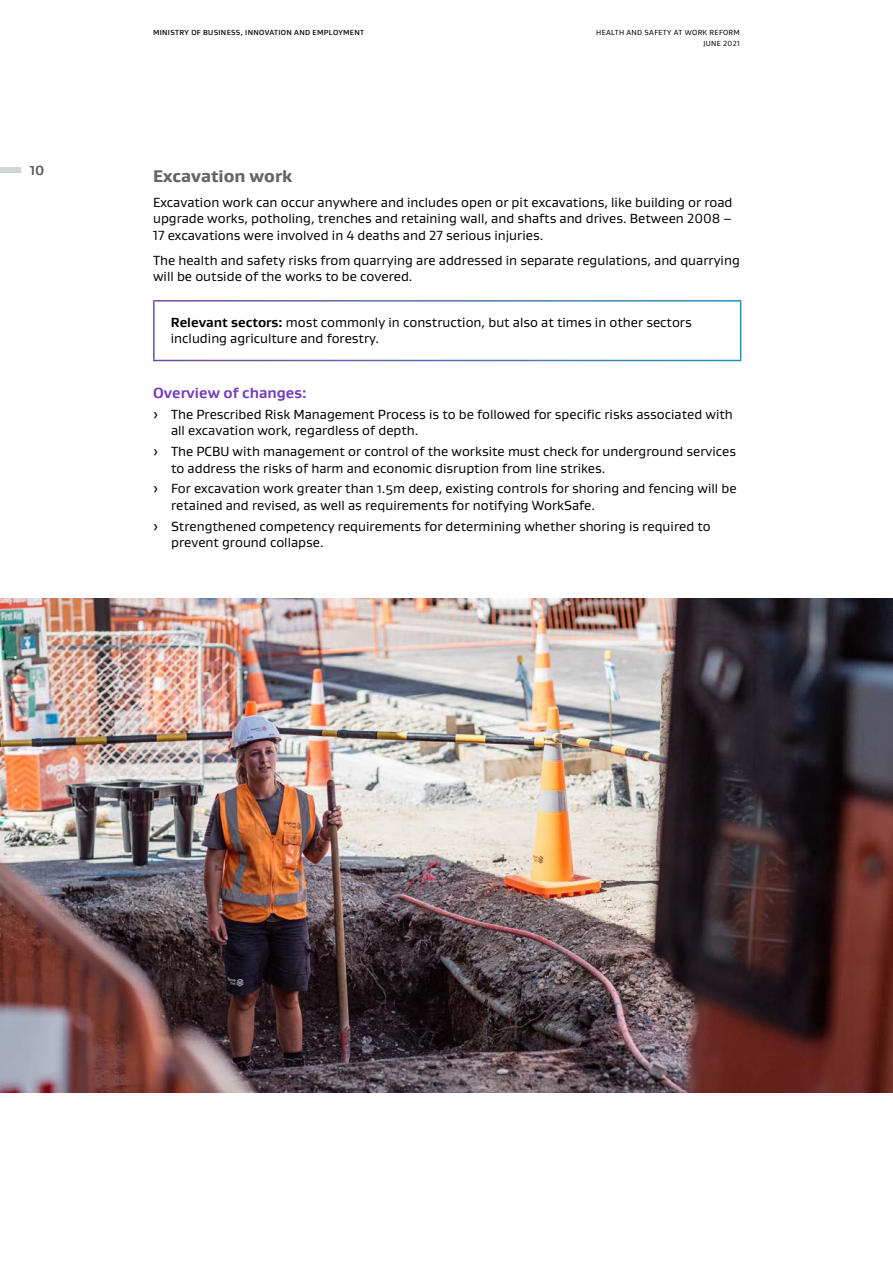
<style>
.page{position:relative;width:893px;height:1263px;background:#fff}
.page>*{position:absolute;margin:0;border:0;box-sizing:border-box;transform-origin:0 0}
.t1{font:800 17.25px "Gustan";color:#636466}
.t2{font:700 15px "Gustan";color:#753bbd}
.t3{font:13.5px/16.5px "Gustan";color:#000}
.t4{font:700 13.5px "Gustan";color:#58595b}
.t5{font:500 7.5px "Gustan";letter-spacing:.04em;color:#000}
.t6{font:7.5px "Gustan";letter-spacing:.04em;color:#000}
.s1{font-weight:700}
</style>
<div class="page">
<div style="left:0;top:167px;width:21px;height:6px;background:#d1d3d4"></div>
<img style="left:0;top:599px;width:893px;height:494px">
<p class="t5" style="left:153px;top:27px;width:212px">MINISTRY OF BUSINESS, INNOVATION AND EMPLOYMENT</p>
<p class="t6" style="left:596px;top:27px;width:145px">HEALTH AND SAFETY AT WORK REFORM</p>
<p class="t6" style="left:703px;top:39px;width:38px">JUNE 2021</p>
<p class="t4" style="left:30px;top:161px;width:16px">10</p>
<h3 class="t1" style="left:153px;top:165px;width:141px">Excavation work</h3>
<p class="t3" style="left:153px;top:194px;width:581px;text-align:justify">Excavation work can occur anywhere and includes open or pit excavations, like building or road upgrade works, potholing, trenches and retaining wall, and shafts and drives. Between 2008 – 17 excavations were involved in 4 deaths and 27 serious injuries.</p>
<p class="t3" style="left:153px;top:252px;width:588px">The health and safety risks from quarrying are addressed in separate regulations, and quarrying will be outside of the works to be covered.</p>
<p class="t3" style="left:171px;top:314px;width:522px"><span class="s1">Relevant sectors:</span> most commonly in construction, but also at times in other sectors including agriculture and forestry.</p>
<h4 class="t2" style="left:153px;top:383px;width:155px">Overview of changes:</h4>
<p class="t3" style="left:171px;top:406px;width:563px;text-indent:-18px">› The Prescribed Risk Management Process is to be followed for specific risks associated with all excavation work, regardless of depth.</p>
<p class="t3" style="left:171px;top:443px;width:567px;text-indent:-18px">› The PCBU with management or control of the worksite must check for underground services to address the risks of harm and economic disruption from line strikes.</p>
<p class="t3" style="left:171px;top:480px;width:567px;text-indent:-18px">› For excavation work greater than 1.5m deep, existing controls for shoring and fencing will be retained and revised, as well as requirements for notifying WorkSafe.</p>
<p class="t3" style="left:171px;top:517px;width:541px;text-indent:-18px">› Strengthened competency requirements for determining whether shoring is required to prevent ground collapse.</p>
</div>
